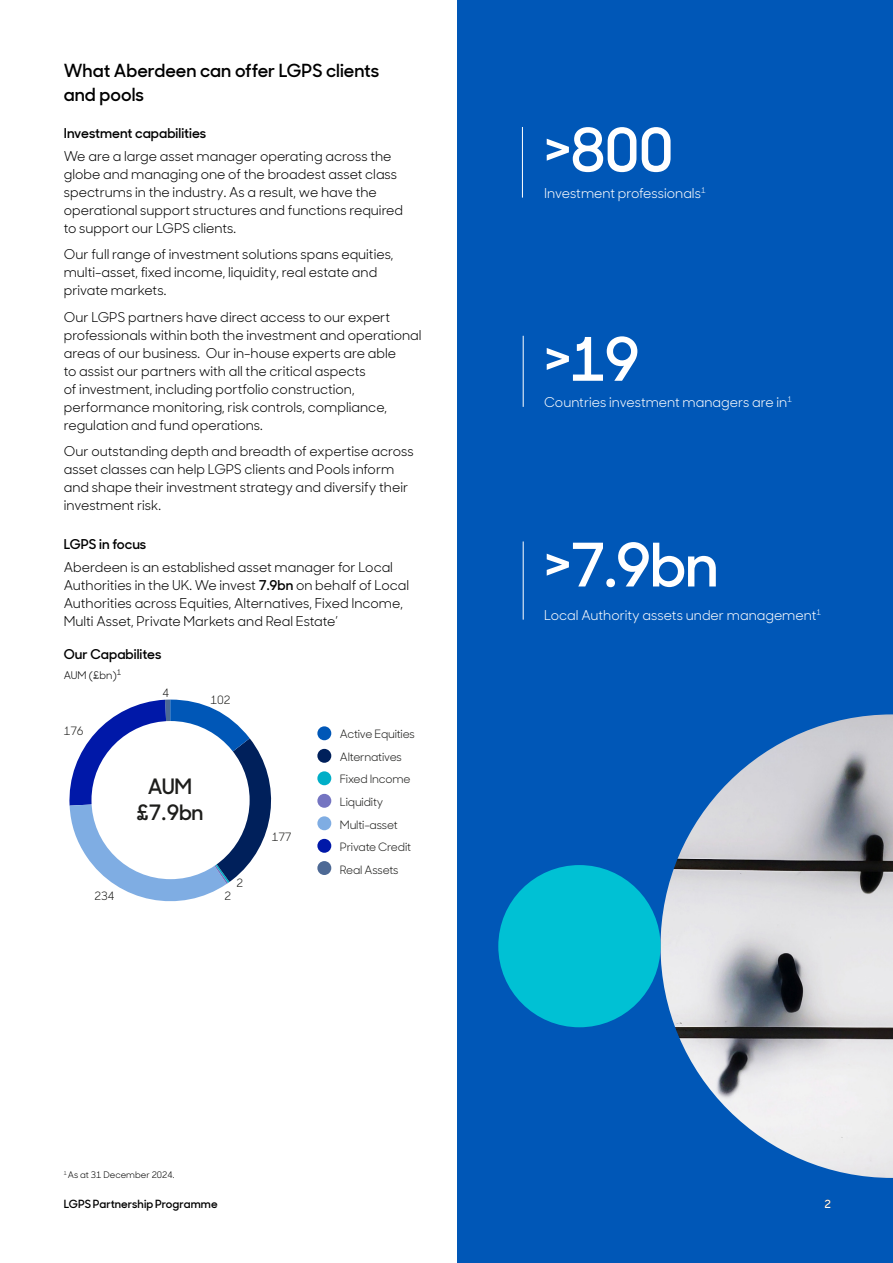
<style>
.page{position:relative;width:893px;height:1263px;background:#fff}
.page>*{position:absolute;margin:0;border:0;box-sizing:border-box;transform-origin:0 0}
.t1{font:600 60px "Sharp Sans Display No 1";letter-spacing:-.02em;color:#fff}
.t2{font:600 21.3px/25.5px "Sharp Sans Display No 1";letter-spacing:-.015em;color:#1d1d1b;text-align:center}
.t3{font:600 18px/24px "Sharp Sans Display No 1";color:#000}
.t4{font:13.5px/18px "Sharp Sans Display No 1";color:#000}
.t5{font:13.5px "Sharp Sans Display No 1";color:#fff}
.t6{font:600 13.5px "Sharp Sans Display No 1";color:#000}
.t7{font:11.4px/22.6px "Sharp Sans Display No 1";letter-spacing:-.015em;color:#1d1d1b}
.t8{font:600 11.25px "Sharp Sans Display No 1";letter-spacing:.005em;color:#000}
.t9{font:600 11.25px "Sharp Sans Display No 1";color:#fff}
.t10{font:10.5px "Sharp Sans Display No 1";color:#000}
.t11{font:9px "Sharp Sans Display No 1";color:#000}
.s1{font-weight:600}
</style>
<div class="page">
<div style="left:457px;top:0;width:436px;height:1263px;background:#0057b7"></div>
<hr style="left:523px;top:336px;width:1px;height:71px;background:#fff">
<hr style="left:522px;top:127px;width:1px;height:71px;background:#fff">
<div style="left:317px;top:726px;width:14px;height:14px;background:#0057b7;border-radius:50%"></div>
<div style="left:317px;top:749px;width:14px;height:14px;background:#00205b;border-radius:50%"></div>
<div style="left:317px;top:816px;width:14px;height:14px;background:#7fade3;border-radius:50%"></div>
<div style="left:317px;top:839px;width:14px;height:14px;background:#0018a8;border-radius:50%"></div>
<div style="left:317px;top:771px;width:14px;height:14px;background:#00aec7;border-radius:50%"></div>
<div style="left:317px;top:794px;width:14px;height:14px;background:#7474c1;border-radius:50%"></div>
<svg style="left:69px;top:699px;width:203px;height:203px"></svg>
<div style="left:91px;top:721px;width:159px;height:158px;background:#fff;border-radius:50%"></div>
<div style="left:317px;top:861px;width:14px;height:14px;background:#4d6995;border-radius:50%"></div>
<hr style="left:523px;top:541px;width:1px;height:79px;background:#fff">
<img style="left:660px;top:714px;width:233px;height:464px">
<div style="left:498px;top:865px;width:162px;height:162px;background:#00c1d4;border-radius:50%"></div>
<h3 class="t3" style="left:64px;top:58px;width:317px">What Aberdeen can offer LGPS clients and pools</h3>
<p class="t6" style="left:64px;top:123px;width:144px">Investment capabilities</p>
<p class="t4" style="left:64px;top:146px;width:341px">We are a large asset manager operating across the globe and managing one of the broadest asset class spectrums in the industry. As a result, we have the operational support structures and functions required to support our LGPS clients.</p>
<p class="t4" style="left:64px;top:244px;width:331px">Our full range of investment solutions spans equities, multi-asset, fixed income, liquidity, real estate and private markets.</p>
<p class="t4" style="left:64px;top:307px;width:359px">Our LGPS partners have direct access to our expert professionals within both the investment and operational areas of our business. Our in-house experts are able<br>to assist our partners with all the critical aspects<br>of investment, including portfolio construction, performance monitoring, risk controls, compliance, regulation and fund operations.</p>
<p class="t4" style="left:64px;top:441px;width:352px">Our outstanding depth and breadth of expertise across asset classes can help LGPS clients and Pools inform and shape their investment strategy and diversify their investment risk.</p>
<p class="t6" style="left:64px;top:534px;width:84px">LGPS in focus</p>
<p class="t4" style="left:64px;top:557px;width:347px">Aberdeen is an established asset manager for Local Authorities in the UK. We invest <span class="s1">7.9bn</span> on behalf of Local Authorities across Equities, Alternatives, Fixed Income, Multi Asset, Private Markets and Real Estate’</p>
<p class="t6" style="left:64px;top:643px;width:99px">Our Capabilites</p>
<p class="t10" style="left:64px;top:667px;width:59px">AUM (£bn)<sup>1</sup></p>
<p class="t7" style="left:64px;top:719px;width:21px">176</p>
<p class="t7" style="left:162px;top:681px;width:8px">4</p>
<p class="t7" style="left:211px;top:688px;width:21px">102</p>
<h2 class="t2" style="left:137px;top:772px;width:68px">AUM £7.9bn</h2>
<p class="t7" style="left:95px;top:884px;width:21px">234</p>
<p class="t7" style="left:237px;top:871px;width:8px">2</p>
<p class="t7" style="left:224px;top:884px;width:8px">2</p>
<p class="t7" style="left:272px;top:825px;width:21px">177</p>
<p class="t7" style="left:340px;top:721px;width:77px">Active Equities<br>Alternatives</p>
<p class="t7" style="left:340px;top:767px;width:72px">Fixed Income<br>Liquidity</p>
<p class="t7" style="left:340px;top:812px;width:73px">Multi-asset<br>Private Credit</p>
<p class="t7" style="left:340px;top:857px;width:60px">Real Assets</p>
<p class="t11" style="left:64px;top:1167px;width:112px"><sup>1</sup> As at 31 December 2024.</p>
<p class="t8" style="left:64px;top:1195px;width:155px">LGPS Partnership Programme</p>
<h1 class="t1" style="left:544px;top:103px;width:131px">&gt;800</h1>
<p class="t5" style="left:544px;top:182px;width:163px">Investment professionals<sup>1</sup></p>
<h1 class="t1" style="left:544px;top:313px;width:97px">&gt;19</h1>
<p class="t5" style="left:544px;top:391px;width:249px">Countries investment managers are in<sup>1</sup></p>
<h1 class="t1" style="left:544px;top:518px;width:176px">&gt;7.9bn</h1>
<p class="t5" style="left:544px;top:604px;width:278px">Local Authority assets under management<sup>1</sup></p>
<p class="t9" style="left:824px;top:1195px;width:8px">2</p>
</div>
